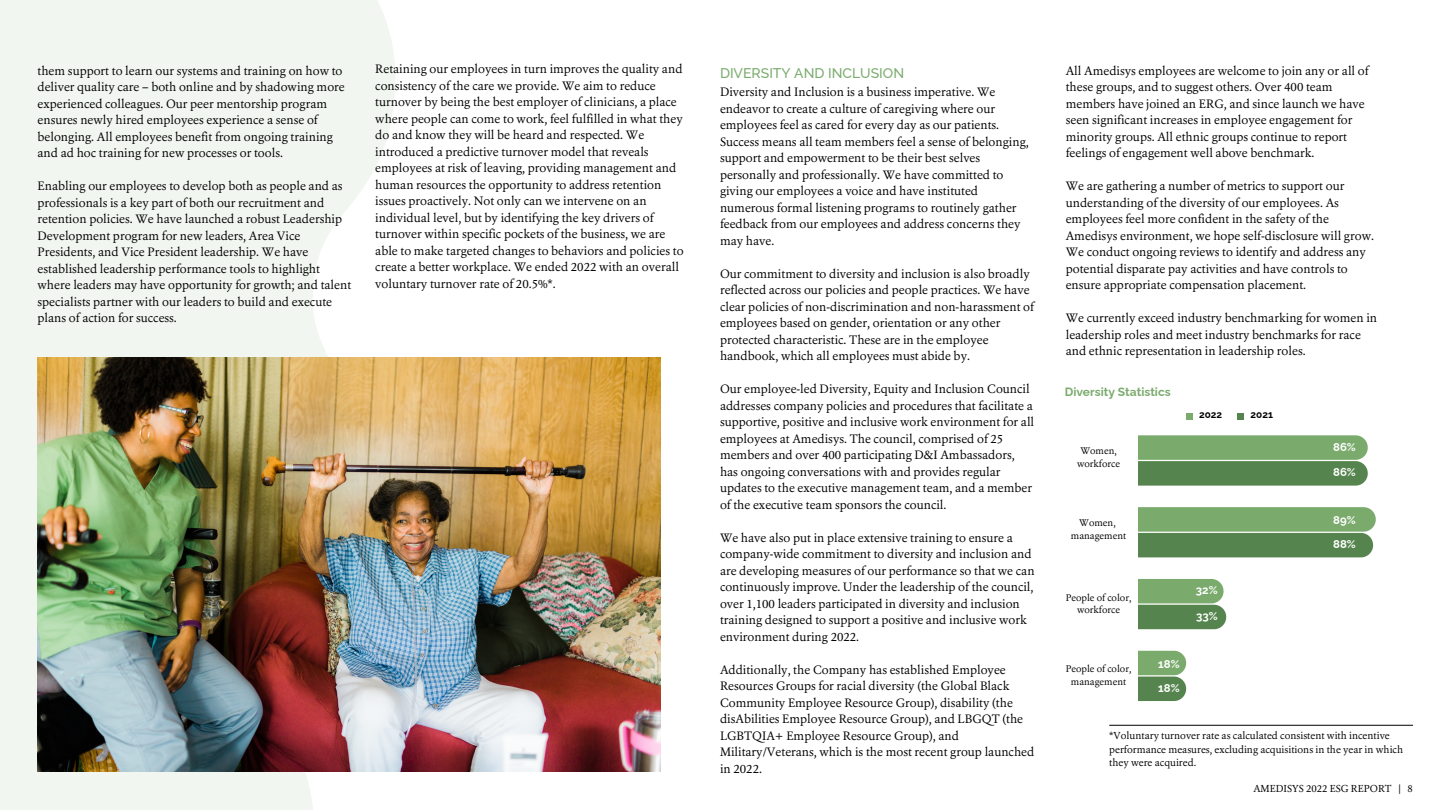
<style>
.page{position:relative;width:1440px;height:810px;background:#fff}
.page>*{position:absolute;margin:0;border:0;box-sizing:border-box;transform-origin:0 0}
.t1{font:500 14px "Raleway";color:#7aab6d}
.t2{font:12px/16.5px "Erato";color:#000}
.t3{font:700 12px "Raleway";color:#7aab6d}
.t4{font:700 11.4px "Raleway";color:#fff}
.t5{font:10px/13.5px "Erato";color:#000}
.t6{font:700 10px "Raleway";color:#000}
.t7{font:9.5px "Erato";color:#000}
</style>
<div class="page">
<svg style="left:0;top:0;width:395px;height:810px;fill:#f1f6f0"></svg>
<img style="left:38px;top:357px;width:622px;height:415px">
<svg style="left:1138px;top:435px;width:230px;height:51px;background:#6f9c65"></svg>
<svg style="left:1138px;top:507px;width:238px;height:50px;background:#6e9c64"></svg>
<svg style="left:1138px;top:579px;width:88px;height:50px;background:#719e68"></svg>
<svg style="left:1138px;top:651px;width:48px;height:50px;background:#739f69"></svg>
<div style="left:1186px;top:413px;width:7px;height:6px;background:#7aab6d"></div>
<div style="left:1237px;top:413px;width:7px;height:6px;background:#56844e"></div>
<hr style="left:1109px;top:725px;width:304px;height:1px;background:#000">
<p class="t2" style="left:38px;top:64px;width:309px">them support to learn our systems and training on how to deliver quality care – both online and by shadowing more experienced colleagues. Our peer mentorship program ensures newly hired employees experience a sense of belonging. All employees benefit from ongoing training and ad hoc training for new processes or tools.</p>
<p class="t2" style="left:38px;top:179px;width:315px">Enabling our employees to develop both as people and as professionals is a key part of both our recruitment and retention policies. We have launched a robust Leadership Development program for new leaders, Area Vice Presidents, and Vice President leadership. We have established leadership performance tools to highlight where leaders may have opportunity for growth; and talent specialists partner with our leaders to build and execute plans of action for success.</p>
<p class="t2" style="left:375px;top:62px;width:310px">Retaining our employees in turn improves the quality and consistency of the care we provide. We aim to reduce turnover by being the best employer of clinicians, a place where people can come to work, feel fulfilled in what they do and know they will be heard and respected. We introduced a predictive turnover model that reveals employees at risk of leaving, providing management and human resources the opportunity to address retention issues proactively. Not only can we intervene on an individual level, but by identifying the key drivers of turnover within specific pockets of the business, we are able to make targeted changes to behaviors and policies to create a better workplace. We ended 2022 with an overall voluntary turnover rate of 20.5%*.</p>
<p class="t1" style="left:720px;top:65px;width:186px">DIVERSITY AND INCLUSION</p>
<p class="t2" style="left:720px;top:85px;width:310px">Diversity and Inclusion is a business imperative. We endeavor to create a culture of caregiving where our employees feel as cared for every day as our patients.<br>Success means all team members feel a sense of belonging, support and empowerment to be their best selves personally and professionally. We have committed to giving our employees a voice and have instituted numerous formal listening programs to routinely gather feedback from our employees and address concerns they may have.</p>
<p class="t2" style="left:720px;top:266px;width:316px">Our commitment to diversity and inclusion is also broadly reflected across our policies and people practices. We have clear policies of non-discrimination and non-harassment of employees based on gender, orientation or any other protected characteristic. These are in the employee handbook, which all employees must abide by.</p>
<p class="t2" style="left:720px;top:382px;width:316px">Our employee-led Diversity, Equity and Inclusion Council addresses company policies and procedures that facilitate a supportive, positive and inclusive work environment for all employees at Amedisys. The council, comprised of 25 members and over 400 participating D&amp;I Ambassadors, has ongoing conversations with and provides regular updates to the executive management team, and a member of the executive team sponsors the council.</p>
<p class="t2" style="left:720px;top:530px;width:316px">We have also put in place extensive training to ensure a company-wide commitment to diversity and inclusion and are developing measures of our performance so that we can continuously improve. Under the leadership of the council, over 1,100 leaders participated in diversity and inclusion training designed to support a positive and inclusive work environment during 2022.</p>
<p class="t2" style="left:720px;top:662px;width:316px">Additionally, the Company has established Employee Resources Groups for racial diversity (the Global Black Community Employee Resource Group), disability (the disAbilities Employee Resource Group), and LBGQT (the LGBTQIA+ Employee Resource Group), and Military/Veterans, which is the most recent group launched in 2022.</p>
<p class="t2" style="left:1066px;top:64px;width:304px">All Amedisys employees are welcome to join any or all of these groups, and to suggest others. Over 400 team members have joined an ERG, and since launch we have seen significant increases in employee engagement for minority groups. All ethnic groups continue to report feelings of engagement well above benchmark.</p>
<p class="t2" style="left:1066px;top:179px;width:310px">We are gathering a number of metrics to support our understanding of the diversity of our employees. As employees feel more confident in the safety of the Amedisys environment, we hope self-disclosure will grow.<br>We conduct ongoing reviews to identify and address any potential disparate pay activities and have controls to ensure appropriate compensation placement.</p>
<p class="t2" style="left:1066px;top:311px;width:313px">We currently exceed industry benchmarking for women in leadership roles and meet industry benchmarks for race and ethnic representation in leadership roles.</p>
<p class="t3" style="left:1065px;top:385px;width:107px">Diversity Statistics</p>
<p class="t7" style="left:1080px;top:447px;width:38px">Women,</p>
<p class="t7" style="left:1077px;top:459px;width:44px">workforce</p>
<p class="t7" style="left:1079px;top:519px;width:38px">Women,</p>
<p class="t7" style="left:1071px;top:532px;width:57px">management</p>
<p class="t7" style="left:1066px;top:593px;width:67px">People of color,</p>
<p class="t7" style="left:1077px;top:606px;width:44px">workforce</p>
<p class="t7" style="left:1066px;top:665px;width:67px">People of color,</p>
<p class="t7" style="left:1071px;top:677px;width:57px">management</p>
<p class="t6" style="left:1199px;top:409px;width:25px">2022</p>
<p class="t6" style="left:1251px;top:409px;width:24px">2021</p>
<p class="t4" style="left:1158px;top:657px;width:23px">18%</p>
<p class="t4" style="left:1158px;top:681px;width:23px">18%</p>
<p class="t4" style="left:1196px;top:584px;width:23px">32%</p>
<p class="t4" style="left:1196px;top:609px;width:23px">33%</p>
<p class="t4" style="left:1333px;top:440px;width:24px">86%</p>
<p class="t4" style="left:1333px;top:466px;width:24px">86%</p>
<p class="t4" style="left:1333px;top:513px;width:24px">89%</p>
<p class="t4" style="left:1333px;top:538px;width:24px">88%</p>
<p class="t5" style="left:1109px;top:730px;width:295px">*Voluntary turnover rate as calculated consistent with incentive performance measures, excluding acquisitions in the year in which they were acquired.</p>
<p class="t5" style="left:1253px;top:783px;width:161px">AMEDISYS 2022 ESG REPORT | 8</p>
</div>
